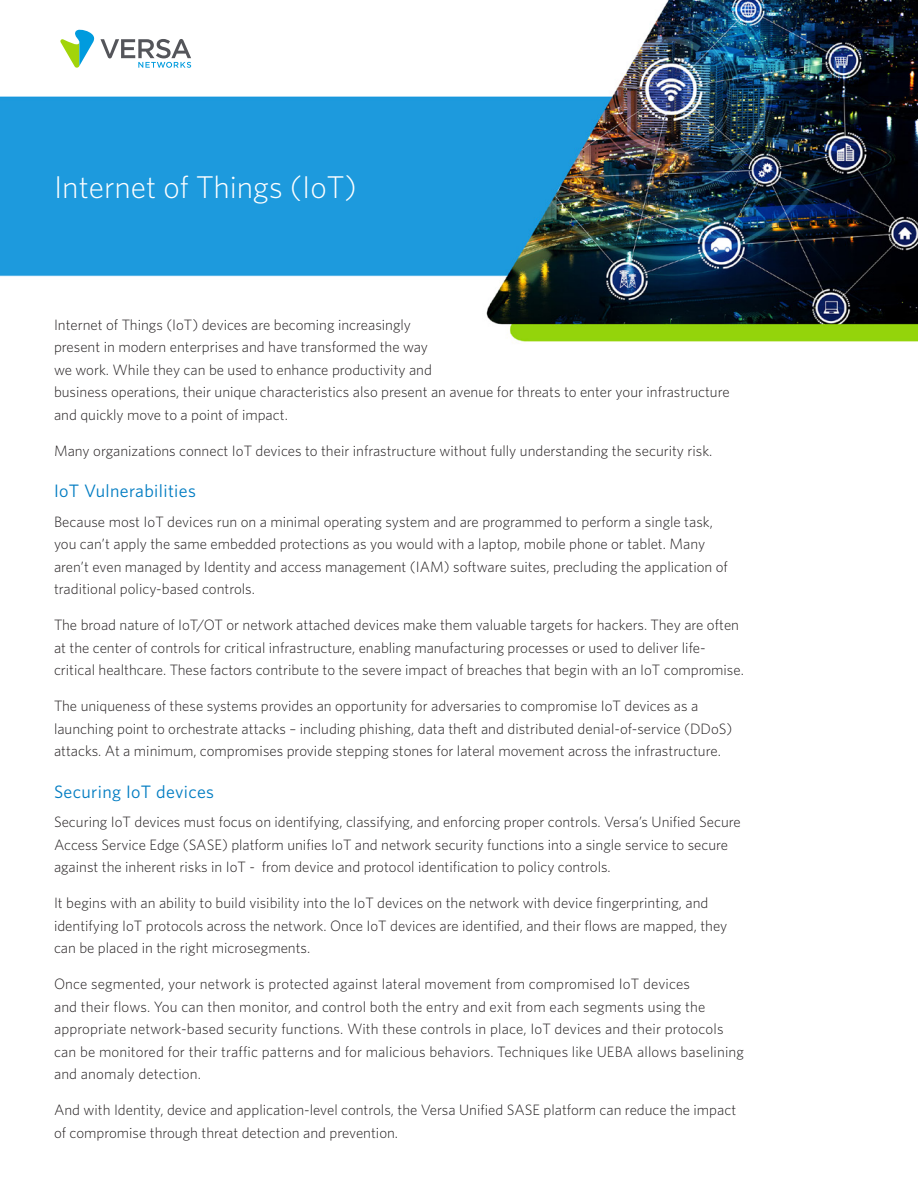
<style>
.page{position:relative;width:918px;height:1188px;background:#fff}
.page>*{position:absolute;margin:0;border:0;box-sizing:border-box;transform-origin:0 0}
.t1{font:300 31.5px "Whitney";color:#fff}
.t2{font:18px "Whitney";letter-spacing:.02em;color:#007cc2}
.Main_Body_Text{font:300 15px/22.5px "Whitney";color:#231f20}
</style>
<div class="page">
<img style="left:0;top:0;width:918px;height:342px">
<svg style="left:60px;top:29px;width:131px;height:39px"></svg>
<p class="t1" style="left:54px;top:166px;width:304px">Internet of Things (IoT)</p>
<p class="Main_Body_Text" style="left:54px;top:313px;width:677px">Internet of Things (IoT) devices are becoming increasingly<br>present in modern enterprises and have transformed the way<br>we work. While they can be used to enhance productivity and<br>business operations, their unique characteristics also present an avenue for threats to enter your infrastructure and quickly move to a point of impact.</p>
<p class="Main_Body_Text" style="left:54px;top:439px;width:660px">Many organizations connect IoT devices to their infrastructure without fully understanding the security risk.</p>
<h1 class="t2" style="left:54px;top:479px;width:143px">IoT Vulnerabilities</h1>
<p class="Main_Body_Text" style="left:54px;top:510px;width:675px">Because most IoT devices run on a minimal operating system and are programmed to perform a single task, you can’t apply the same embedded protections as you would with a laptop, mobile phone or tablet. Many aren’t even managed by Identity and access management (IAM) software suites, precluding the application of traditional policy-based controls.</p>
<p class="Main_Body_Text" style="left:54px;top:613px;width:691px">The broad nature of IoT/OT or network attached devices make them valuable targets for hackers. They are often at the center of controls for critical infrastructure, enabling manufacturing processes or used to deliver life&shy;critical healthcare. These factors contribute to the severe impact of breaches that begin with an IoT compromise.</p>
<p class="Main_Body_Text" style="left:54px;top:694px;width:680px">The uniqueness of these systems provides an opportunity for adversaries to compromise IoT devices as a launching point to orchestrate attacks – including phishing, data theft and distributed denial-of-service (DDoS) attacks. At a minimum, compromises provide stepping stones for lateral movement across the infrastructure.</p>
<h1 class="t2" style="left:54px;top:780px;width:162px">Securing IoT devices</h1>
<p class="Main_Body_Text" style="left:54px;top:810px;width:688px">Securing IoT devices must focus on identifying, classifying, and enforcing proper controls. Versa’s Unified Secure<br>Access Service Edge (SASE) platform unifies IoT and network security functions into a single service to secure against the inherent risks in IoT - from device and protocol identification to policy controls.</p>
<p class="Main_Body_Text" style="left:54px;top:891px;width:675px">It begins with an ability to build visibility into the IoT devices on the network with device fingerprinting, and identifying IoT protocols across the network. Once IoT devices are identified, and their flows are mapped, they can be placed in the right microsegments.</p>
<p class="Main_Body_Text" style="left:54px;top:972px;width:692px">Once segmented, your network is protected against lateral movement from compromised IoT devices<br>and their flows. You can then monitor, and control both the entry and exit from each segments using the appropriate network-based security functions. With these controls in place, IoT devices and their protocols can be monitored for their traffic patterns and for malicious behaviors. Techniques like UEBA allows baselining and anomaly detection.</p>
<p class="Main_Body_Text" style="left:54px;top:1098px;width:684px">And with Identity, device and application-level controls, the Versa Unified SASE platform can reduce the impact of compromise through threat detection and prevention.</p>
</div>
